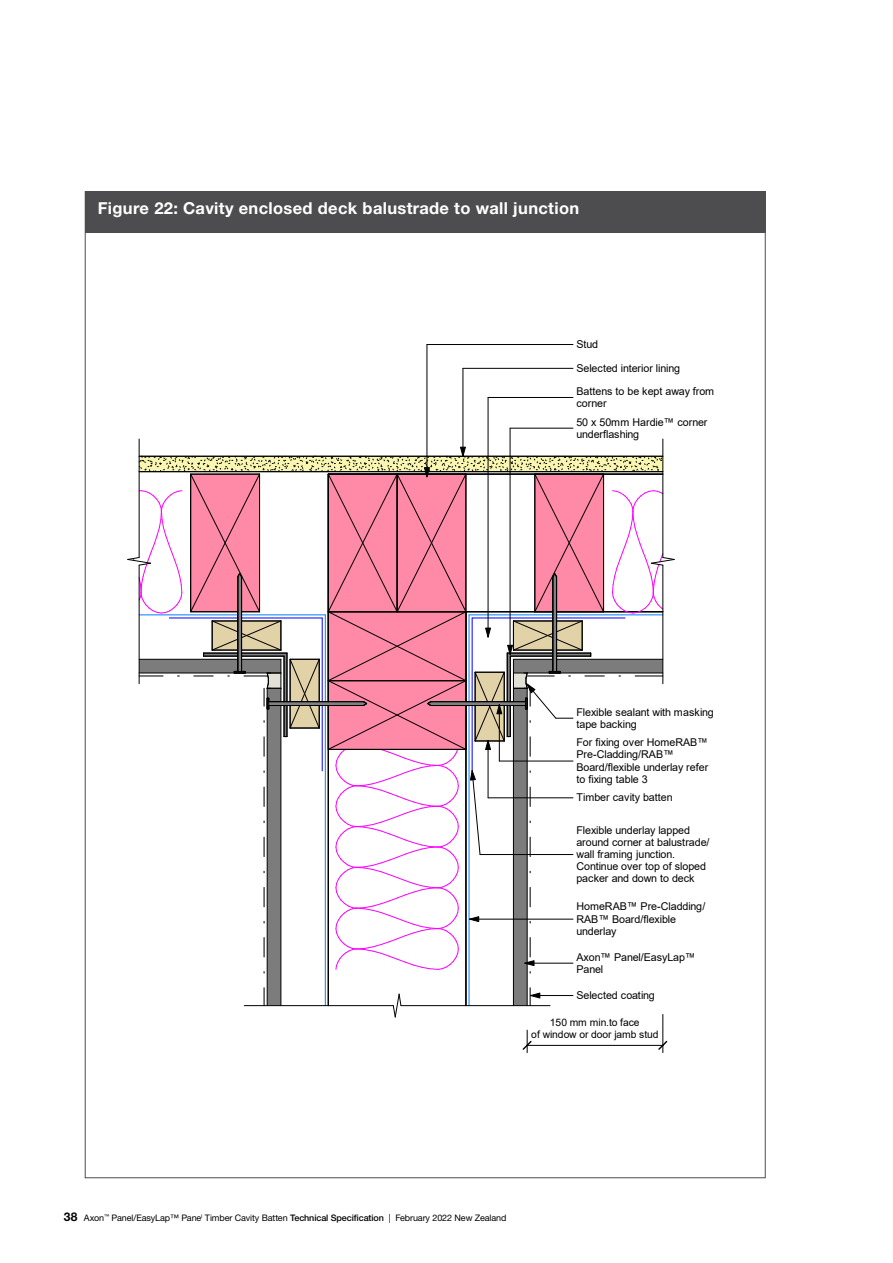
<style>
.page{position:relative;width:893px;height:1263px;background:#fff}
.page>*{position:absolute;margin:0;border:0;box-sizing:border-box;transform-origin:0 0}
.t1{font:700 16.5px "Helvetica Neue LTW1 G";letter-spacing:.02em;color:#fff}
.t2{font:10.8px/12.1px "Arial";letter-spacing:-.01em;color:#000}
.t3{font:10.65px/12.1px "Arial";letter-spacing:-.01em;color:#000}
.t4{font:10.35px/11.4px "Arial";letter-spacing:-.005em;color:#000;text-align:center}
.t5{font:9px "Helvetica Neue LTW1 G";letter-spacing:-.01em;color:#000}
.s1{font-weight:700;font-size:12px}
.s2{font-weight:500}
</style>
<div class="page">
<div style="left:85px;top:191px;width:680px;height:42px;background:#4d4d4f"></div>
<hr style="left:663px;top:439px;width:1px;height:118px;background:#000">
<hr style="left:139px;top:439px;width:1px;height:118px;background:#000">
<hr style="left:427px;top:344px;width:146px;height:1px;background:#000">
<hr style="left:427px;top:344px;width:1px;height:133px;background:#000">
<hr style="left:488px;top:397px;width:85px;height:1px;background:#000">
<hr style="left:488px;top:397px;width:1px;height:240px;background:#000">
<hr style="left:463px;top:368px;width:110px;height:1px;background:#000">
<hr style="left:463px;top:368px;width:1px;height:88px;background:#000">
<hr style="left:527px;top:1045px;width:136px;height:1px;background:#000">
<svg style="left:657px;top:1039px;width:11px;height:13px"></svg>
<hr style="left:663px;top:1014px;width:1px;height:31px;background:#000">
<svg style="left:522px;top:1030px;width:11px;height:22px"></svg>
<svg style="left:127px;top:447px;width:548px;height:570px"></svg>
<hr style="left:510px;top:428px;width:63px;height:1px;background:#000">
<hr style="left:510px;top:428px;width:1px;height:226px;background:#000">
<h1 class="t1" style="left:98px;top:198px;width:483px">Figure 22: Cavity enclosed deck balustrade to wall junction</h1>
<p class="t2" style="left:576px;top:338px;width:23px">Stud</p>
<p class="t2" style="left:576px;top:362px;width:105px">Selected interior lining</p>
<p class="t2" style="left:576px;top:385px;width:139px">Battens to be kept away from corner</p>
<p class="t2" style="left:576px;top:416px;width:132px">50 x 50mm Hardie™ corner underflashing</p>
<p class="t2" style="left:576px;top:706px;width:139px">Flexible sealant with masking tape backing</p>
<p class="t3" style="left:576px;top:736px;width:133px">For fixing over HomeRAB™<br>Pre-Cladding/RAB™<br>Board/flexible underlay refer to fixing table 3</p>
<p class="t2" style="left:576px;top:791px;width:98px">Timber cavity batten</p>
<p class="t2" style="left:576px;top:824px;width:135px">Flexible underlay lapped around corner at balustrade/ wall framing junction.<br>Continue over top of sloped packer and down to deck</p>
<p class="t3" style="left:576px;top:900px;width:130px">HomeRAB™ Pre-Cladding/<br>RAB™ Board/flexible underlay</p>
<p class="t2" style="left:576px;top:951px;width:121px">Axon™ Panel/EasyLap™<br>Panel</p>
<p class="t2" style="left:576px;top:989px;width:80px">Selected coating</p>
<p class="t4" style="left:531px;top:1017px;width:129px">150 mm min.to face<br>of window or door jamb stud</p>
<p class="t5" style="left:64px;top:1212px;width:444px"><span class="s1">38</span> Axon<sup>™</sup> Panel/EasyLap™ Pane<sup>l</sup> Timber Cavity Batten <span class="s2">Technical Specification</span> | February 2022 New Zealand</p>
</div>
